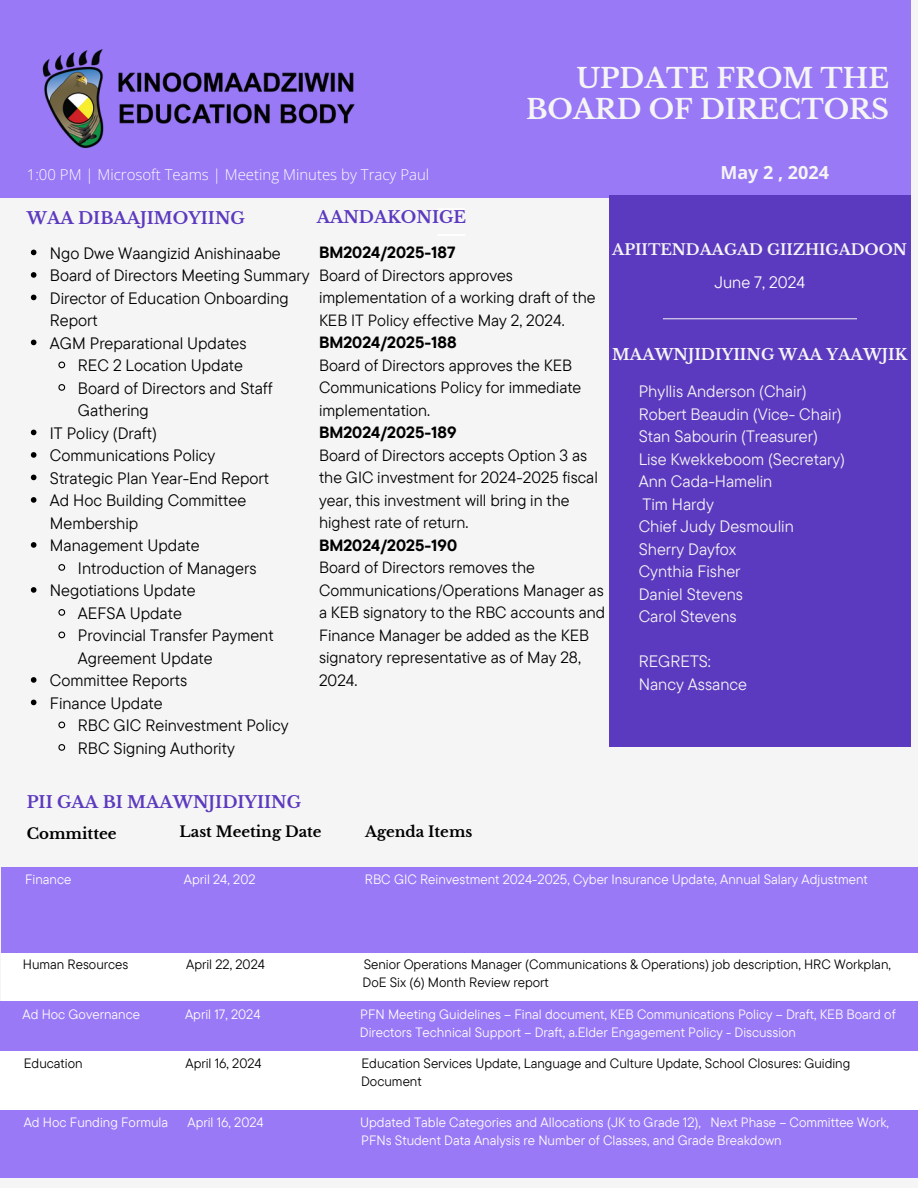
<style>
.page{position:relative;width:918px;height:1188px;background:#f5f5f5}
.page>*{position:absolute;margin:0;border:0;box-sizing:border-box;transform-origin:0 0}
.t1{font:700 27px/31.5px "Libre Baskerville";color:#f5f5f5;text-align:right}
.t2{font:700 18px "Open Sans";color:#f5f5f5}
.t3{font:16.5px/22.5px "TT Commons Pro";color:#000}
.t4{font:16.5px/22.5px "TT Commons Pro";color:#f5f5f5}
.t5{font:700 16.5px "Libre Baskerville";color:#5c3abf}
.t6{font:16.5px "TT Commons Pro";color:#fff}
.t7{font:16.2px/22.5px "TT Commons Pro";color:#000}
.t8{font:700 15.45px "Libre Baskerville";color:#f5f5f5}
.t9{font:300 15px "Open Sans";color:#fff}
.t10{font:700 15px "Libre Baskerville";color:#f5f5f5}
.t11{font:700 15px "Libre Baskerville";color:#000}
.t12{font:700 14.85px "Libre Baskerville";color:#000}
.t13{font:13.5px "TT Commons Pro";color:#fff}
.t14{font:13.5px "TT Commons Pro";color:#000}
.s1{font-weight:700}
</style>
<div class="page">
<div style="left:0;top:0;width:910px;height:197px;background:#9979f6"></div>
<div style="left:610px;top:195px;width:300px;height:552px;background:#5c3abf"></div>
<img style="left:42px;top:49px;width:313px;height:99px">
<hr style="left:663px;top:318px;width:200px;height:1px;background:#f5f5f5">
<div style="left:1px;top:953px;width:917px;height:49px;background:#fff"></div>
<div style="left:0;top:1002px;width:918px;height:49px;background:#9979f6"></div>
<div style="left:0;top:1051px;width:918px;height:60px;background:#fff"></div>
<div style="left:0;top:1110px;width:918px;height:68px;background:#9979f6"></div>
<div style="left:1px;top:868px;width:917px;height:85px;background:#9979f6"></div>
<svg style="left:31px;top:250px;width:5px;height:5px"></svg>
<svg style="left:31px;top:272px;width:5px;height:6px"></svg>
<svg style="left:31px;top:295px;width:5px;height:5px"></svg>
<svg style="left:31px;top:340px;width:5px;height:5px"></svg>
<svg style="left:58px;top:361px;width:8px;height:8px"></svg>
<svg style="left:58px;top:384px;width:8px;height:7px"></svg>
<svg style="left:31px;top:430px;width:5px;height:5px"></svg>
<svg style="left:31px;top:452px;width:5px;height:6px"></svg>
<svg style="left:31px;top:475px;width:5px;height:5px"></svg>
<svg style="left:31px;top:497px;width:5px;height:6px"></svg>
<svg style="left:31px;top:542px;width:5px;height:6px"></svg>
<svg style="left:58px;top:564px;width:8px;height:7px"></svg>
<svg style="left:31px;top:587px;width:5px;height:6px"></svg>
<svg style="left:58px;top:609px;width:8px;height:7px"></svg>
<svg style="left:58px;top:631px;width:8px;height:8px"></svg>
<svg style="left:31px;top:677px;width:5px;height:6px"></svg>
<svg style="left:31px;top:700px;width:5px;height:5px"></svg>
<svg style="left:58px;top:721px;width:8px;height:8px"></svg>
<svg style="left:58px;top:744px;width:8px;height:7px"></svg>
<p class="t1" style="left:526px;top:62px;width:365px">UPDATE FROM THE<br>BOARD OF DIRECTORS</p>
<p class="t9" style="left:27px;top:164px;width:404px">1:00 PM | Microsoft Teams | Meeting Minutes by Tracy Paul</p>
<p class="t2" style="left:720px;top:160px;width:110px">May 2 , 2024</p>
<p class="t5" style="left:317px;top:207px;width:151px">AANDAKONIGE</p>
<p class="t7" style="left:319px;top:241px;width:288px"><span class="s1">BM2024/2025-187<br></span>Board of Directors approves implementation of a working draft of the<br>KEB IT Policy effective May 2, 2024.<br><span class="s1">BM2024/2025-188<br></span>Board of Directors approves the KEB<br>Communications Policy for immediate implementation.<br><span class="s1">BM2024/2025-189<br></span>Board of Directors accepts Option 3 as the GIC investment for 2024-2025 fiscal year, this investment will bring in the highest rate of return.<br><span class="s1">BM2024/2025-190<br></span>Board of Directors removes the<br>Communications/Operations Manager as a KEB signatory to the RBC accounts and<br>Finance Manager be added as the KEB signatory representative as of May 28,<br>2024.</p>
<p class="t5" style="left:27px;top:208px;width:220px">WAA DIBAAJIMOYIING</p>
<p class="t3" style="left:50px;top:241px;width:232px">Ngo Dwe Waangizid Anishinaabe</p>
<p class="t3" style="left:50px;top:264px;width:261px">Board of Directors Meeting Summary</p>
<p class="t3" style="left:50px;top:286px;width:240px">Director of Education Onboarding<br>Report</p>
<p class="t3" style="left:50px;top:331px;width:198px">AGM Preparational Updates</p>
<p class="t3" style="left:78px;top:354px;width:167px">REC 2 Location Update</p>
<p class="t3" style="left:78px;top:376px;width:196px">Board of Directors and Staff<br>Gathering</p>
<p class="t3" style="left:50px;top:421px;width:109px">IT Policy (Draft)</p>
<p class="t3" style="left:50px;top:444px;width:167px">Communications Policy</p>
<p class="t3" style="left:50px;top:466px;width:221px">Strategic Plan Year-End Report</p>
<p class="t3" style="left:50px;top:489px;width:198px">Ad Hoc Building Committee<br>Membership</p>
<p class="t3" style="left:50px;top:534px;width:151px">Management Update</p>
<p class="t3" style="left:78px;top:556px;width:180px">Introduction of Managers</p>
<p class="t3" style="left:50px;top:579px;width:147px">Negotiations Update</p>
<p class="t3" style="left:78px;top:601px;width:105px">AEFSA Update</p>
<p class="t3" style="left:78px;top:624px;width:197px">Provincial Transfer Payment<br>Agreement Update</p>
<p class="t3" style="left:50px;top:669px;width:139px">Committee Reports</p>
<h2 class="t3" style="left:50px;top:691px;width:114px">Finance Update</h2>
<h6 class="t3" style="left:78px;top:714px;width:212px">RBC GIC Reinvestment Policy</h6>
<h6 class="t3" style="left:78px;top:736px;width:158px">RBC Signing Authority</h6>
<h4 class="t10" style="left:612px;top:241px;width:296px">APIITENDAAGAD GIIZHIGADOON</h4>
<p class="t6" style="left:715px;top:272px;width:92px">June 7, 2024</p>
<p class="t8" style="left:612px;top:345px;width:297px">MAAWNJIDIYIING WAA YAAWJIK</p>
<p class="t4" style="left:639px;top:380px;width:208px">Phyllis Anderson (Chair)<br>Robert Beaudin (Vice- Chair)<br>Stan Sabourin (Treasurer)<br>Lise Kwekkeboom (Secretary)<br>Ann Cada-Hamelin<br>Tim Hardy<br>Chief Judy Desmoulin<br>Sherry Dayfox<br>Cynthia Fisher<br>Daniel Stevens<br>Carol Stevens</p>
<p class="t4" style="left:639px;top:650px;width:110px">REGRETS:<br>Nancy Assance</p>
<p class="t5" style="left:27px;top:792px;width:276px">PII GAA BI MAAWNJIDIYIING</p>
<h5 class="t11" style="left:27px;top:824px;width:91px">Committee</h5>
<h4 class="t12" style="left:180px;top:823px;width:143px">Last Meeting Date</h4>
<h4 class="t12" style="left:365px;top:823px;width:109px">Agenda Items</h4>
<h4 class="t13" style="left:25px;top:871px;width:48px">Finance</h4>
<h4 class="t13" style="left:184px;top:871px;width:73px">April 24, 202</h4>
<h4 class="t13" style="left:365px;top:871px;width:505px">RBC GIC Reinvestment 2024-2025, Cyber Insurance Update, Annual Salary Adjustment</h4>
<h1 class="t14" style="left:23px;top:956px;width:107px">Human Resources</h1>
<h1 class="t14" style="left:186px;top:956px;width:80px">April 22, 2024</h1>
<h1 class="t14" style="left:364px;top:956px;width:529px">Senior Operations Manager (Communications &amp; Operations) job description, HRC Workplan,</h1>
<p class="t14" style="left:363px;top:974px;width:188px">DoE Six (6) Month Review report</p>
<h3 class="t13" style="left:23px;top:1005px;width:119px">Ad Hoc Governance</h3>
<h3 class="t13" style="left:185px;top:1005px;width:77px">April 17, 2024</h3>
<h3 class="t13" style="left:360px;top:1005px;width:537px">PFN Meeting Guidelines – Final document, KEB Communications Policy – Draft, KEB Board of</h3>
<h2 class="t13" style="left:360px;top:1023px;width:438px">Directors Technical Support – Draft, a.Elder Engagement Policy - Discussion</h2>
<h2 class="t14" style="left:24px;top:1054px;width:60px">Education</h2>
<h2 class="t14" style="left:186px;top:1054px;width:78px">April 16, 2024</h2>
<h2 class="t14" style="left:361px;top:1054px;width:490px">Education Services Update, Language and Culture Update, School Closures: Guiding</h2>
<p class="t14" style="left:361px;top:1072px;width:62px">Document</p>
<h5 class="t13" style="left:24px;top:1114px;width:146px">Ad Hoc Funding Formula</h5>
<h5 class="t13" style="left:188px;top:1114px;width:78px">April 16, 2024</h5>
<h5 class="t13" style="left:360px;top:1114px;width:530px">Updated Table Categories and Allocations (JK to Grade 12), Next Phase – Committee Work,</h5>
<h4 class="t13" style="left:361px;top:1132px;width:422px">PFNs Student Data Analysis re Number of Classes, and Grade Breakdown</h4>
</div>
